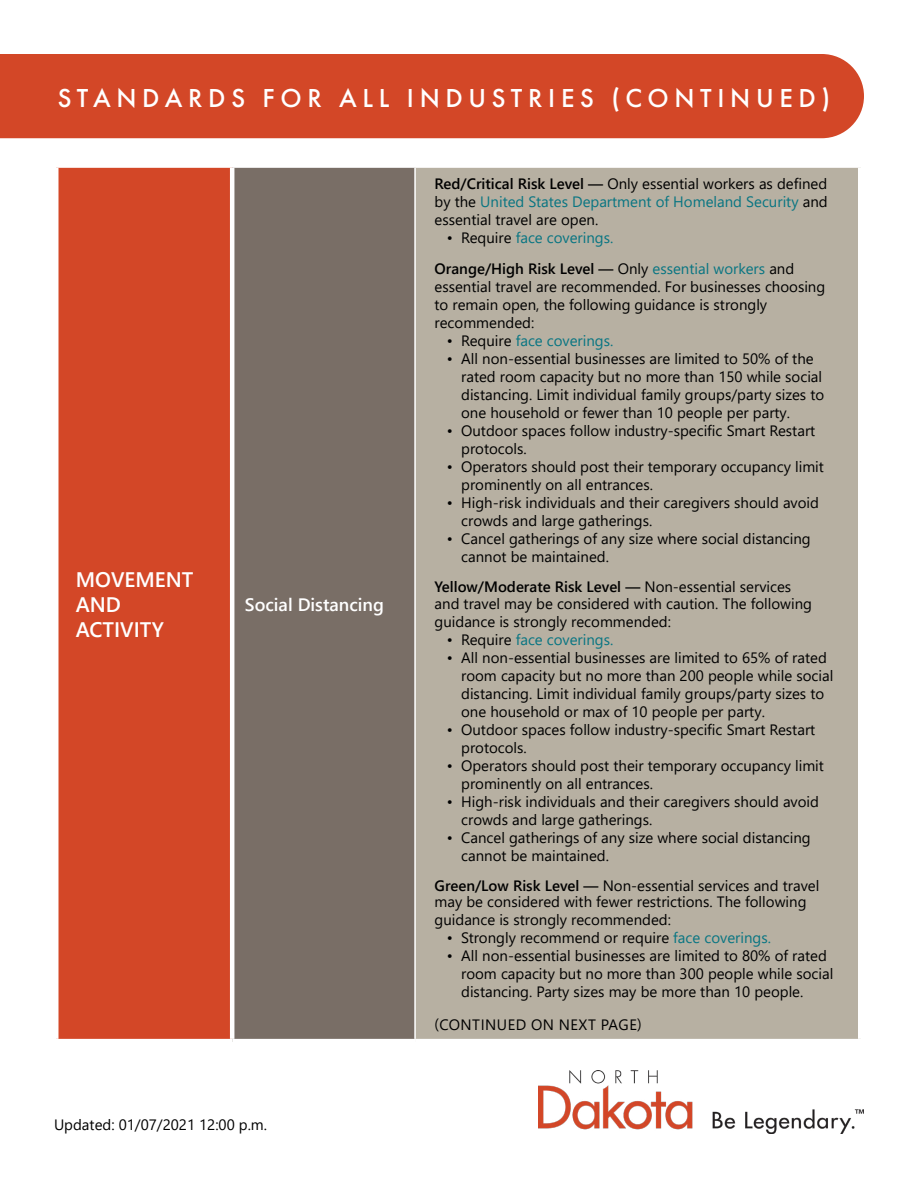
<style>
.page{position:relative;width:918px;height:1188px;background:#fff}
.page>*{position:absolute;margin:0;border:0;box-sizing:border-box;transform-origin:0 0}
.t1{font:500 27px "Futura PT";letter-spacing:.21em;color:#fff}
.t2{font:600 21px/25.2px "Segoe UI";color:#fff}
.t3{font:600 18px "Segoe UI";color:#fff}
.t4{font:15px/18px "Segoe UI";color:#000}
.t5{font:15px/31.5px "Segoe UI";color:#087582}
.t6{font:15px "Segoe UI";letter-spacing:.035em;color:#000}
.s1{font-weight:600}
.s2{color:#087582}
.s3{color:#000}
.s4{font-weight:600;color:#000}
</style>
<div class="page">
<div style="left:56px;top:167px;width:176px;height:874px;background:#d34727"></div>
<div style="left:232px;top:167px;width:183px;height:874px;background:#796e66"></div>
<div style="left:415px;top:167px;width:445px;height:874px;background:#b7b0a2"></div>
<hr style="left:414px;top:168px;width:2px;height:871px;background:#fff">
<hr style="left:858px;top:168px;width:4px;height:871px;background:#fff">
<hr style="left:232px;top:166px;width:183px;height:2px;background:#fff">
<hr style="left:415px;top:166px;width:447px;height:2px;background:#fff">
<hr style="left:54px;top:166px;width:178px;height:2px;background:#fff">
<hr style="left:54px;top:168px;width:4px;height:871px;background:#fff">
<hr style="left:230px;top:168px;width:4px;height:871px;background:#fff">
<hr style="left:54px;top:1039px;width:178px;height:4px;background:#fff">
<hr style="left:232px;top:1039px;width:183px;height:4px;background:#fff">
<hr style="left:415px;top:1039px;width:447px;height:4px;background:#fff">
<div style="left:0;top:54px;width:864px;height:84px;background:#d34727"></div>
<img style="left:539px;top:1070px;width:325px;height:64px">
<h1 class="t1" style="left:58px;top:82px;width:774px">STANDARDS FOR ALL INDUSTRIES (CONTINUED)</h1>
<h2 class="t2" style="left:76px;top:565px;width:119px">MOVEMENT<br>AND<br>ACTIVITY</h2>
<p class="t3" style="left:245px;top:587px;width:140px">Social Distancing</p>
<p class="t4" style="left:54px;top:1115px;width:215px">Updated: 01/07/2021 12:00 p.m.</p>
<p class="t4" style="left:435px;top:173px;width:395px;text-align:justify"><span class="s1">Red/Critical Risk Level —</span> Only essential workers as defined by the <span class="s2">United States Department of Homeland Security</span> and essential travel are open.</p>
<p class="t5" style="left:435px;top:220px;width:361px;text-indent:12px"><span class="s3">• Require</span> face coverings.<br><span class="s4">Orange/High Risk Level —</span> <span class="s3">Only</span> essential workers <span class="s3">and</span></p>
<p class="t4" style="left:435px;top:277px;width:392px">essential travel are recommended. For businesses choosing to remain open, the following guidance is strongly recommended:</p>
<p class="t5" style="left:447px;top:324px;width:168px"><span class="s3">• Require</span> face coverings.</p>
<p class="t4" style="left:461px;top:349px;width:365px;text-indent:-14px">• All non-essential businesses are limited to 50% of the rated room capacity but no more than 150 while social distancing. Limit individual family groups/party sizes to one household or fewer than 10 people per party.</p>
<p class="t4" style="left:461px;top:421px;width:356px;text-indent:-14px">• Outdoor spaces follow industry-specific Smart Restart protocols.</p>
<p class="t4" style="left:461px;top:457px;width:364px;text-indent:-14px">• Operators should post their temporary occupancy limit prominently on all entrances.</p>
<p class="t4" style="left:461px;top:493px;width:359px;text-indent:-14px">• High-risk individuals and their caregivers should avoid crowds and large gatherings.</p>
<p class="t4" style="left:461px;top:529px;width:351px;text-indent:-14px">• Cancel gatherings of any size where social distancing cannot be maintained.</p>
<p class="t4" style="left:435px;top:577px;width:379px;line-height:16.5px"><span class="s1">Yellow/Moderate Risk Level —</span> Non-essential services and travel may be considered with caution. The following</p>
<p class="t4" style="left:435px;top:611px;width:238px">guidance is strongly recommended:</p>
<p class="t5" style="left:447px;top:622px;width:168px"><span class="s3">• Require</span> face coverings.</p>
<p class="t4" style="left:461px;top:647px;width:374px;text-indent:-14px">• All non-essential businesses are limited to 65% of rated room capacity but no more than 200 people while social distancing. Limit individual family groups/party sizes to one household or max of 10 people per party.</p>
<p class="t4" style="left:461px;top:719px;width:356px;text-indent:-14px">• Outdoor spaces follow industry-specific Smart Restart protocols.</p>
<p class="t4" style="left:461px;top:755px;width:364px;text-indent:-14px">• Operators should post their temporary occupancy limit prominently on all entrances.</p>
<p class="t4" style="left:461px;top:791px;width:359px;text-indent:-14px">• High-risk individuals and their caregivers should avoid crowds and large gatherings.</p>
<p class="t4" style="left:461px;top:827px;width:351px;text-indent:-14px">• Cancel gatherings of any size where social distancing cannot be maintained.</p>
<p class="t4" style="left:435px;top:876px;width:386px;line-height:16.5px"><span class="s1">Green/Low Risk Level —</span> Non-essential services and travel may be considered with fewer restrictions. The following</p>
<p class="t4" style="left:435px;top:910px;width:238px">guidance is strongly recommended:</p>
<p class="t4" style="left:447px;top:928px;width:326px">• Strongly recommend or require <span class="s2">face coverings.</span></p>
<p class="t4" style="left:461px;top:946px;width:374px;text-indent:-14px">• All non-essential businesses are limited to 80% of rated room capacity but no more than 300 people while social distancing. Party sizes may be more than 10 people.</p>
<p class="t6" style="left:435px;top:1011px;width:209px">(CONTINUED ON NEXT PAGE)</p>
</div>
